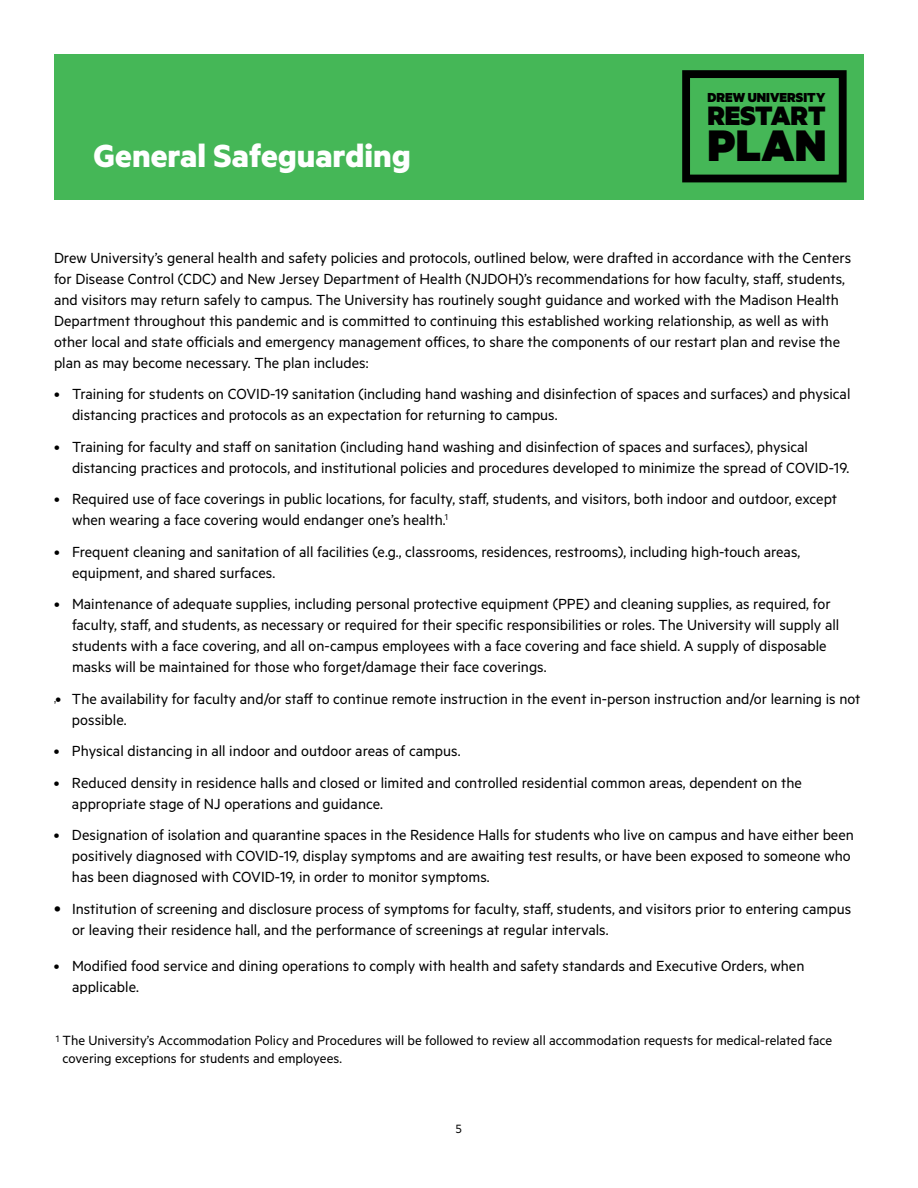
<style>
.page{position:relative;width:918px;height:1188px;background:#fff}
.page>*{position:absolute;margin:0;border:0;box-sizing:border-box;transform-origin:0 0}
.t1{font:900 49.8px "Metric";color:#000}
.t2{font:700 36px "Metric";color:#fff}
.t3{font:900 30px "Metric";color:#000}
.t4{font:16.5px/21px "Metric";color:#000}
.t5{font:15px/18px "Metric";color:#000}
.t6{font:900 14.7px "Metric";color:#000}
.t7{font:13.5px "Metric";color:#000}
.s1{font-size:19.5px}
</style>
<div class="page">
<div style="left:54px;top:54px;width:810px;height:146px;background:#45b757"></div>
<div style="left:682px;top:70px;width:165px;height:112px;border:8px solid #000"></div>
<h2 class="t2" style="left:94px;top:134px;width:319px">General Safeguarding</h2>
<p class="t6" style="left:707px;top:88px;width:119px">DREW UNIVERSITY</p>
<h3 class="t3" style="left:707px;top:97px;width:120px">RESTART</h3>
<h1 class="t1" style="left:707px;top:114px;width:121px">PLAN</h1>
<p class="t4" style="left:54px;top:247px;width:799px">Drew University’s general health and safety policies and protocols, outlined below, were drafted in accordance with the Centers for Disease Control (CDC) and New Jersey Department of Health (NJDOH)’s recommendations for how faculty, staff, students, and visitors may return safely to campus. The University has routinely sought guidance and worked with the Madison Health Department throughout this pandemic and is committed to continuing this established working relationship, as well as with other local and state officials and emergency management offices, to share the components of our restart plan and revise the plan as may become necessary. The plan includes:</p>
<p class="t4" style="left:72px;top:383px;width:780px;text-indent:-18px">• Training for students on COVID-19 sanitation (including hand washing and disinfection of spaces and surfaces) and physical distancing practices and protocols as an expectation for returning to campus.</p>
<p class="t4" style="left:72px;top:436px;width:779px;text-indent:-18px">• Training for faculty and staff on sanitation (including hand washing and disinfection of spaces and surfaces), physical distancing practices and protocols, and institutional policies and procedures developed to minimize the spread of COVID-19.</p>
<p class="t4" style="left:72px;top:488px;width:767px;text-indent:-18px">• Required use of face coverings in public locations, for faculty, staff, students, and visitors, both indoor and outdoor, except when wearing a face covering would endanger one’s health.<sup>1</sup></p>
<p class="t4" style="left:72px;top:541px;width:730px;text-indent:-18px">• Frequent cleaning and sanitation of all facilities (e.g., classrooms, residences, restrooms), including high-touch areas, equipment, and shared surfaces.</p>
<p class="t4" style="left:72px;top:593px;width:769px;text-indent:-18px">• Maintenance of adequate supplies, including personal protective equipment (PPE) and cleaning supplies, as required, for faculty, staff, and students, as necessary or required for their specific responsibilities or roles. The University will supply all students with a face covering, and all on-campus employees with a face covering and face shield. A supply of disposable masks will be maintained for those who forget/damage their face coverings.</p>
<p class="t4" style="left:72px;top:688px;width:790px;text-indent:-16px">• The availability for faculty and/or staff to continue remote instruction in the event in-person instruction and/or learning is not possible.</p>
<p class="t4" style="left:54px;top:740px;width:408px">• Physical distancing in all indoor and outdoor areas of campus.</p>
<p class="t4" style="left:72px;top:772px;width:731px;text-indent:-18px">• Reduced density in residence halls and closed or limited and controlled residential common areas, dependent on the appropriate stage of NJ operations and guidance.</p>
<p class="t4" style="left:72px;top:824px;width:783px;text-indent:-18px">• Designation of isolation and quarantine spaces in the Residence Halls for students who live on campus and have either been positively diagnosed with COVID-19, display symptoms and are awaiting test results, or have been exposed to someone who has been diagnosed with COVID-19, in order to monitor symptoms.</p>
<p class="t4" style="left:72px;top:898px;width:781px;text-indent:-18px"><span class="s1">•</span> Institution of screening and disclosure process of symptoms for faculty, staff, students, and visitors prior to entering campus or leaving their residence hall, and the performance of screenings at regular intervals.</p>
<p class="t4" style="left:72px;top:955px;width:734px;text-indent:-18px">• Modified food service and dining operations to comply with health and safety standards and Executive Orders, when applicable.</p>
<p class="t5" style="left:62px;top:1031px;width:771px;text-indent:-7px"><sup>1</sup> The University’s Accommodation Policy and Procedures will be followed to review all accommodation requests for medical-related face covering exceptions for students and employees.</p>
<p class="t7" style="left:456px;top:1121px;width:8px">5</p>
</div>
